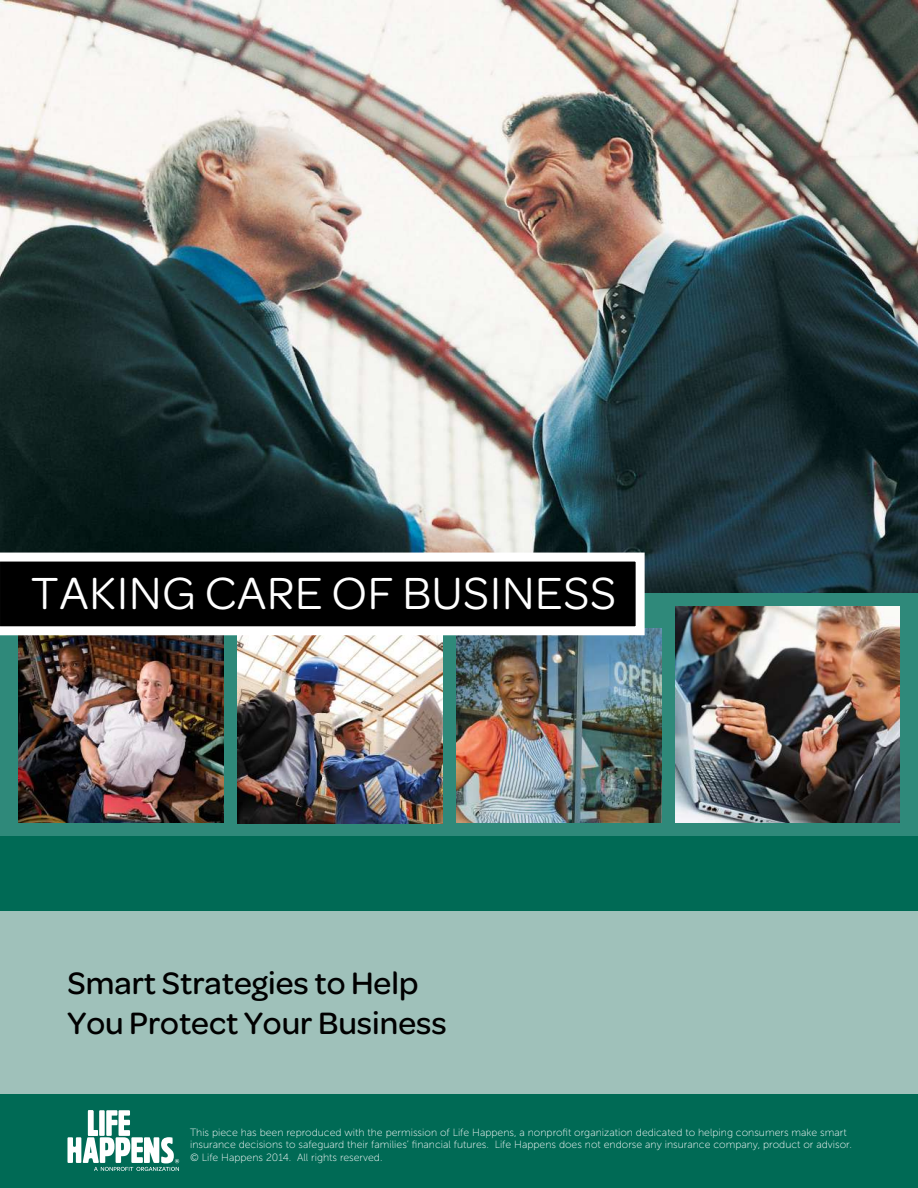
<style>
.page{position:relative;width:918px;height:1188px;background:#fff}
.page>*{position:absolute;margin:0;border:0;box-sizing:border-box;transform-origin:0 0}
.t1{font:48px "Omnes";letter-spacing:.015em;color:#fff}
.t2{font:500 33px/39.6px "Omnes";color:#000}
.t3{font:10.5px/12.6px "Museo Sans 100";color:#fff}
</style>
<div class="page">
<div style="left:0;top:483px;width:918px;height:705px;background:#006a55"></div>
<img style="left:0;top:0;width:918px;height:593px">
<div style="left:0;top:593px;width:918px;height:243px;background:#2f897a"></div>
<img style="left:19px;top:635px;width:205px;height:188px">
<img style="left:238px;top:635px;width:205px;height:188px">
<img style="left:456px;top:629px;width:206px;height:194px">
<img style="left:675px;top:607px;width:224px;height:216px">
<svg style="left:0;top:553px;width:645px;height:82px;background:#383838"></svg>
<div style="left:0;top:911px;width:918px;height:183px;background:#9fc1ba"></div>
<svg style="left:68px;top:1110px;width:111px;height:61px"></svg>
<h1 class="t1" style="left:31px;top:567px;width:587px">TAKING CARE OF BUSINESS</h1>
<h2 class="t2" style="left:68px;top:963px;width:381px">Smart Strategies to Help<br>You Protect Your Business</h2>
<p class="t3" style="left:190px;top:1126px;width:663px">This piece has been reproduced with the permission of Life Happens, a nonprofit organization dedicated to helping consumers make smart insurance decisions to safeguard their families’ financial futures. Life Happens does not endorse any insurance company, product or advisor. © Life Happens 2014. All rights reserved.</p>
</div>
